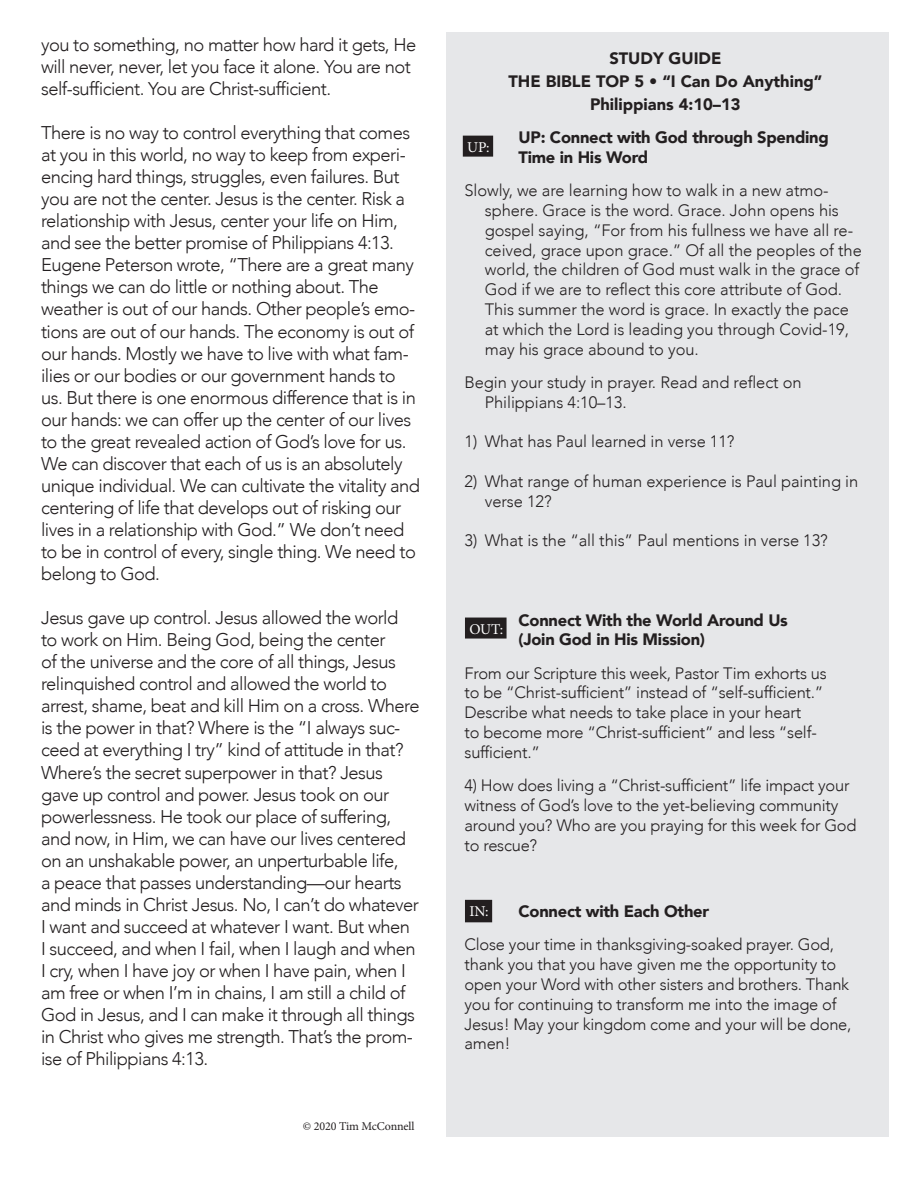
<style>
.page{position:relative;width:918px;height:1188px;background:#fff}
.page>*{position:absolute;margin:0;border:0;box-sizing:border-box;transform-origin:0 0}
.t1{font:300 18.3px/22px "Avenir";letter-spacing:-.03em;color:#231f20}
.t2{font:300 16.5px/19.8px "Avenir";letter-spacing:-.015em;color:#231f20}
.t3{font:900 16.5px/19.8px "Avenir";letter-spacing:-.015em;color:#231f20}
.t4{font:15px "Minion Pro";letter-spacing:-.015em;color:#fff}
.t5{font:12px "Minion Pro";letter-spacing:-.01em;color:#231f20}
</style>
<div class="page">
<div style="left:446px;top:32px;width:443px;height:1104px;background:#e6e7e9"></div>
<div style="left:463px;top:136px;width:30px;height:21px;background:#231f20"></div>
<div style="left:465px;top:900px;width:27px;height:22px;background:#231f20"></div>
<div style="left:465px;top:618px;width:42px;height:21px;background:#231f20"></div>
<p class="t1" style="left:41px;top:34px;width:377px">you to something, no matter how hard it gets, He will never, never, let you face it alone. You are not self-sufficient. You are Christ-sufficient.</p>
<p class="t1" style="left:41px;top:122px;width:381px">There is no way to control everything that comes at you in this world, no way to keep from experi&shy;encing hard things, struggles, even failures. But you are not the center. Jesus is the center. Risk a relationship with Jesus, center your life on Him, and see the better promise of Philippians 4:13.<br>Eugene Peterson wrote, “There are a great many things we can do little or nothing about. The weather is out of our hands. Other people’s emo&shy;tions are out of our hands. The economy is out of our hands. Mostly we have to live with what fam&shy;ilies or our bodies or our government hands to us. But there is one enormous difference that is in our hands: we can offer up the center of our lives to the great revealed action of God’s love for us.<br>We can discover that each of us is an absolutely unique individual. We can cultivate the vitality and centering of life that develops out of risking our lives in a relationship with God.” We don’t need to be in control of every, single thing. We need to belong to God.</p>
<p class="t1" style="left:41px;top:607px;width:380px">Jesus gave up control. Jesus allowed the world<br>to work on Him. Being God, being the center<br>of the universe and the core of all things, Jesus relinquished control and allowed the world to arrest, shame, beat and kill Him on a cross. Where is the power in that? Where is the “I always suc&shy;ceed at everything I try” kind of attitude in that?<br>Where’s the secret superpower in that? Jesus gave up control and power. Jesus took on our powerlessness. He took our place of suffering, and now, in Him, we can have our lives centered on an unshakable power, an unperturbable life,<br>a peace that passes understanding—our hearts and minds in Christ Jesus. No, I can’t do whatever I want and succeed at whatever I want. But when<br>I succeed, and when I fail, when I laugh and when I cry, when I have joy or when I have pain, when I am free or when I’m in chains, I am still a child of God in Jesus, and I can make it through all things in Christ who gives me strength. That’s the prom&shy;ise of Philippians 4:13.</p>
<p class="t5" style="left:303px;top:1118px;width:113px">© 2020 Tim McConnell</p>
<p class="t3" style="left:609px;top:48px;width:114px">STUDY GUIDE</p>
<p class="t3" style="left:508px;top:71px;width:316px">THE BIBLE TOP 5 • “I Can Do Anything”</p>
<p class="t3" style="left:590px;top:94px;width:152px">Philippians 4:10–13</p>
<p class="t3" style="left:519px;top:127px;width:312px">UP: Connect with God through Spending<br>Time in His Word</p>
<p class="t2" style="left:485px;top:181px;width:379px;text-indent:-20px">Slowly, we are learning how to walk in a new atmo&shy;sphere. Grace is the word. Grace. John opens his gospel saying, “For from his fullness we have all re&shy;ceived, grace upon grace.” Of all the peoples of the world, the children of God must walk in the grace of God if we are to reflect this core attribute of God.<br>This summer the word is grace. In exactly the pace at which the Lord is leading you through Covid-19, may his grace abound to you.</p>
<p class="t2" style="left:465px;top:372px;width:339px">Begin your study in prayer. Read and reflect on</p>
<p class="t2" style="left:485px;top:392px;width:143px">Philippians 4:10–13.</p>
<p class="t2" style="left:465px;top:432px;width:272px">1) What has Paul learned in verse 11?</p>
<p class="t2" style="left:485px;top:471px;width:375px;text-indent:-20px">2) What range of human experience is Paul painting in verse 12?</p>
<p class="t2" style="left:465px;top:531px;width:365px">3) What is the “all this” Paul mentions in verse 13?</p>
<p class="t4" style="left:467px;top:137px;width:24px">UP:</p>
<p class="t3" style="left:519px;top:609px;width:271px">Connect With the World Around Us</p>
<p class="t3" style="left:519px;top:629px;width:188px">(Join God in His Mission)</p>
<p class="t2" style="left:465px;top:663px;width:364px">From our Scripture this week, Pastor Tim exhorts us to be “Christ-sufficient” instead of “self-sufficient.” Describe what needs to take place in your heart<br>to become more “Christ-sufficient” and less “self&shy;sufficient.”</p>
<p class="t2" style="left:465px;top:776px;width:394px">4) How does living a “Christ-sufficient” life impact your witness of God’s love to the yet-believing community around you? Who are you praying for this week for God to rescue?</p>
<p class="t4" style="left:469px;top:619px;width:35px">OUT:</p>
<p class="t3" style="left:519px;top:901px;width:192px">Connect with Each Other</p>
<p class="t2" style="left:465px;top:935px;width:388px">Close your time in thanksgiving-soaked prayer. God, thank you that you have given me the opportunity to open your Word with other sisters and brothers. Thank you for continuing to transform me into the image of Jesus! May your kingdom come and your will be done, amen!</p>
<p class="t4" style="left:469px;top:902px;width:21px">IN:</p>
</div>
